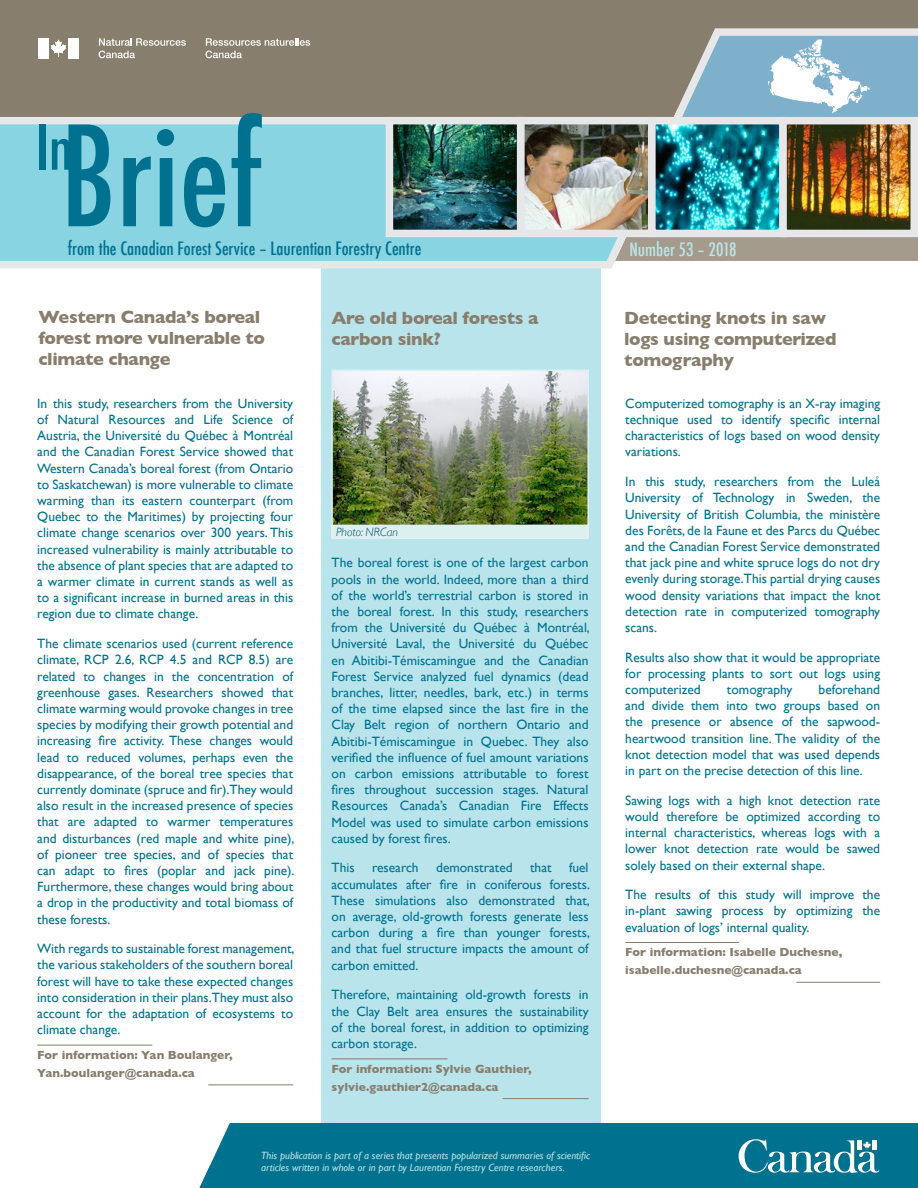
<style>
.page{position:relative;width:918px;height:1188px;background:#fff}
.page>*{position:absolute;margin:0;border:0;box-sizing:border-box;transform-origin:0 0}
.t1{font:500 condensed 135px "Futura";color:#00728f}
.t2{font:500 condensed 60px "Futura";color:#00728f}
.t3{font:700 18px/21px "Gill Sans";letter-spacing:-.02em;color:#887e6e}
.t4{font:500 condensed 18px "Futura";color:#00728f}
.t5{font:500 condensed 18px "Futura";color:#bce4e5}
.t6{font:13.5px/16.2px "Gill Sans";color:#00728f;text-align:justify}
.t7{font:700 12px/18px "Gill Sans";color:#887e6e}
.t8{font:italic 300 12px "Gill Sans";color:#00446a}
.t9{font:italic 10.5px/12.6px "Gill Sans";color:#bce4e5}
</style>
<div class="page">
<div style="left:321px;top:268px;width:279px;height:883px;background:#b9e4ec"></div>
<hr style="left:625px;top:942px;width:114px;height:1px;background:#887e6e">
<hr style="left:796px;top:982px;width:84px;height:1px;background:#887e6e">
<div style="left:332px;top:525px;width:257px;height:14px;background:#dcf0f0"></div>
<img style="left:334px;top:372px;width:252px;height:151px">
<div style="left:331px;top:369px;width:258px;height:157px;border:2px solid #dcf0f0"></div>
<hr style="left:332px;top:1058px;width:116px;height:1px;background:#887e6e">
<hr style="left:503px;top:1098px;width:86px;height:1px;background:#887e6e">
<div style="left:691px;top:237px;width:227px;height:24px;background:#a49b8d"></div>
<div style="left:225px;top:1123px;width:693px;height:9px;background:#00728f"></div>
<div style="left:0;top:0;width:918px;height:25px;background:#887e6e"></div>
<svg style="left:0;top:25px;width:918px;height:92px;background:#898981"></svg>
<svg style="left:768px;top:39px;width:102px;height:74px"></svg>
<svg style="left:0;top:101px;width:691px;height:171px;background:#95cad3"></svg>
<img style="left:395px;top:126px;width:383px;height:102px">
<div style="left:517px;top:117px;width:139px;height:120px;border:8px solid #e6e7e8"></div>
<div style="left:648px;top:117px;width:139px;height:120px;border:8px solid #e6e7e8"></div>
<img style="left:788px;top:126px;width:121px;height:102px">
<div style="left:779px;top:117px;width:139px;height:120px;border:8px solid #e6e7e8"></div>
<div style="left:386px;top:117px;width:138px;height:120px;border:8px solid #e6e7e8"></div>
<div style="left:200px;top:1132px;width:718px;height:56px;background:#00728f"></div>
<img style="left:738px;top:1140px;width:140px;height:32px">
<img style="left:38px;top:38px;width:273px;height:21px">
<div style="left:38px;top:38px;width:10px;height:20px;background:#fff"></div>
<svg style="left:51px;top:40px;width:15px;height:17px"></svg>
<div style="left:69px;top:38px;width:10px;height:20px;background:#fff"></div>
<svg style="left:205px;top:38px;width:105px;height:20px;background:#9e9689"></svg>
<svg style="left:99px;top:38px;width:87px;height:20px;background:#9f978a"></svg>
<hr style="left:37px;top:1045px;width:115px;height:1px;background:#887e6e">
<hr style="left:208px;top:1084px;width:85px;height:1px;background:#887e6e">
<h1 class="t2" style="left:36px;top:109px;width:39px">In</h1>
<h1 class="t1" style="left:61px;top:90px;width:203px">Brief</h1>
<h1 class="t4" style="left:68px;top:236px;width:355px">from the Canadian Forest Service – Laurentian Forestry Centre</h1>
<h1 class="t5" style="left:630px;top:237px;width:109px">Number 53 – 2018</h1>
<h2 class="t3" style="left:38px;top:306px;width:228px">Western Canada’s boreal forest more vulnerable to climate change</h2>
<p class="t6" style="left:37px;top:395px;width:257px">In this study, researchers from the University of Natural Resources and Life Science of Austria, the Université du Québec à Montréal and the Canadian Forest Service showed that Western Canada’s boreal forest (from Ontario to Saskatchewan) is more vulnerable to climate warming than its eastern counterpart (from Quebec to the Maritimes) by projecting four climate change scenarios over 300 years. This increased vulnerability is mainly attributable to the absence of plant species that are adapted to a warmer climate in current stands as well as to a significant increase in burned areas in this region due to climate change.</p>
<p class="t6" style="left:37px;top:635px;width:259px">The climate scenarios used (current reference climate, RCP 2.6, RCP 4.5 and RCP 8.5) are related to changes in the concentration of greenhouse gases. Researchers showed that climate warming would provoke changes in tree species by modifying their growth potential and increasing fire activity. These changes would lead to reduced volumes, perhaps even the disappearance, of the boreal tree species that currently dominate (spruce and fir).They would also result in the increased presence of species that are adapted to warmer temperatures and disturbances (red maple and white pine), of pioneer tree species, and of species that can adapt to fires (poplar and jack pine).<br>Furthermore, these changes would bring about a drop in the productivity and total biomass of these forests.</p>
<p class="t6" style="left:37px;top:940px;width:259px">With regards to sustainable forest management, the various stakeholders of the southern boreal forest will have to take these expected changes into consideration in their plans.They must also account for the adaptation of ecosystems to climate change.</p>
<p class="t7" style="left:37px;top:1046px;width:197px">For information: Yan Boulanger,<br>Yan.boulanger@canada.ca</p>
<h2 class="t3" style="left:332px;top:307px;width:208px">Are old boreal forests a carbon sink?</h2>
<h2 class="t3" style="left:624px;top:307px;width:214px">Detecting knots in saw logs using computerized tomography</h2>
<p class="t8" style="left:336px;top:525px;width:64px">Photo: NRCan</p>
<p class="t6" style="left:332px;top:555px;width:260px">The boreal forest is one of the largest carbon pools in the world. Indeed, more than a third of the world’s terrestrial carbon is stored in the boreal forest. In this study, researchers from the Université du Québec à Montréal, Université Laval, the Université du Québec en Abitibi-Témiscamingue and the Canadian Forest Service analyzed fuel dynamics (dead branches, litter, needles, bark, etc.) in terms of the time elapsed since the last fire in the Clay Belt region of northern Ontario and Abitibi-Témiscamingue in Quebec. They also verified the influence of fuel amount variations on carbon emissions attributable to forest fires throughout succession stages. Natural Resources Canada’s Canadian Fire Effects Model was used to simulate carbon emissions caused by forest fires.</p>
<p class="t6" style="left:332px;top:860px;width:25px">This</p>
<p class="t6" style="left:372px;top:860px;width:48px">research</p>
<p class="t6" style="left:436px;top:860px;width:78px">demonstrated</p>
<p class="t6" style="left:530px;top:860px;width:23px">that</p>
<p class="t6" style="left:332px;top:860px;width:260px;text-indent:237px">fuel accumulates after fire in coniferous forests.<br>These simulations also demonstrated that, on average, old-growth forests generate less carbon during a fire than younger forests, and that fuel structure impacts the amount of carbon emitted.</p>
<p class="t6" style="left:332px;top:987px;width:259px">Therefore, maintaining old-growth forests in the Clay Belt area ensures the sustainability of the boreal forest, in addition to optimizing carbon storage.</p>
<p class="t7" style="left:332px;top:1060px;width:202px">For information: Sylvie Gauthier, sylvie.gauthier2@canada.ca</p>
<p class="t6" style="left:625px;top:395px;width:256px">Computerized tomography is an X-ray imaging technique used to identify specific internal characteristics of logs based on wood density variations.</p>
<p class="t6" style="left:625px;top:473px;width:256px">In this study, researchers from the Luleå University of Technology in Sweden, the University of British Columbia, the ministère des Forêts, de la Faune et des Parcs du Québec and the Canadian Forest Service demonstrated that jack pine and white spruce logs do not dry evenly during storage.This partial drying causes wood density variations that impact the knot detection rate in computerized tomography scans.</p>
<p class="t6" style="left:625px;top:649px;width:256px">Results also show that it would be appropriate for processing plants to sort out logs using computerized</p>
<p class="t6" style="left:625px;top:681px;width:256px;text-indent:193px">beforehand and divide them into two groups based on the presence or absence of the sapwood&shy;heartwood transition line. The validity of the knot detection model that was used depends in part on the precise detection of this line.</p>
<p class="t6" style="left:625px;top:792px;width:256px">Sawing logs with a high knot detection rate would therefore be optimized according to internal characteristics, whereas logs with a lower knot detection rate would be sawed solely based on their external shape.</p>
<p class="t6" style="left:625px;top:886px;width:256px">The results of this study will improve the in-plant sawing process by optimizing the evaluation of logs’ internal quality.</p>
<p class="t7" style="left:625px;top:943px;width:219px">For information: Isabelle Duchesne, isabelle.duchesne@canada.ca</p>
<p class="t6" style="left:727px;top:681px;width:67px">tomography</p>
<h1 class="t9" style="left:261px;top:1149px;width:331px">This publication is part of a series that presents popularized summaries of scientific articles written in whole or in part by Laurentian Forestry Centre researchers.</h1>
</div>
